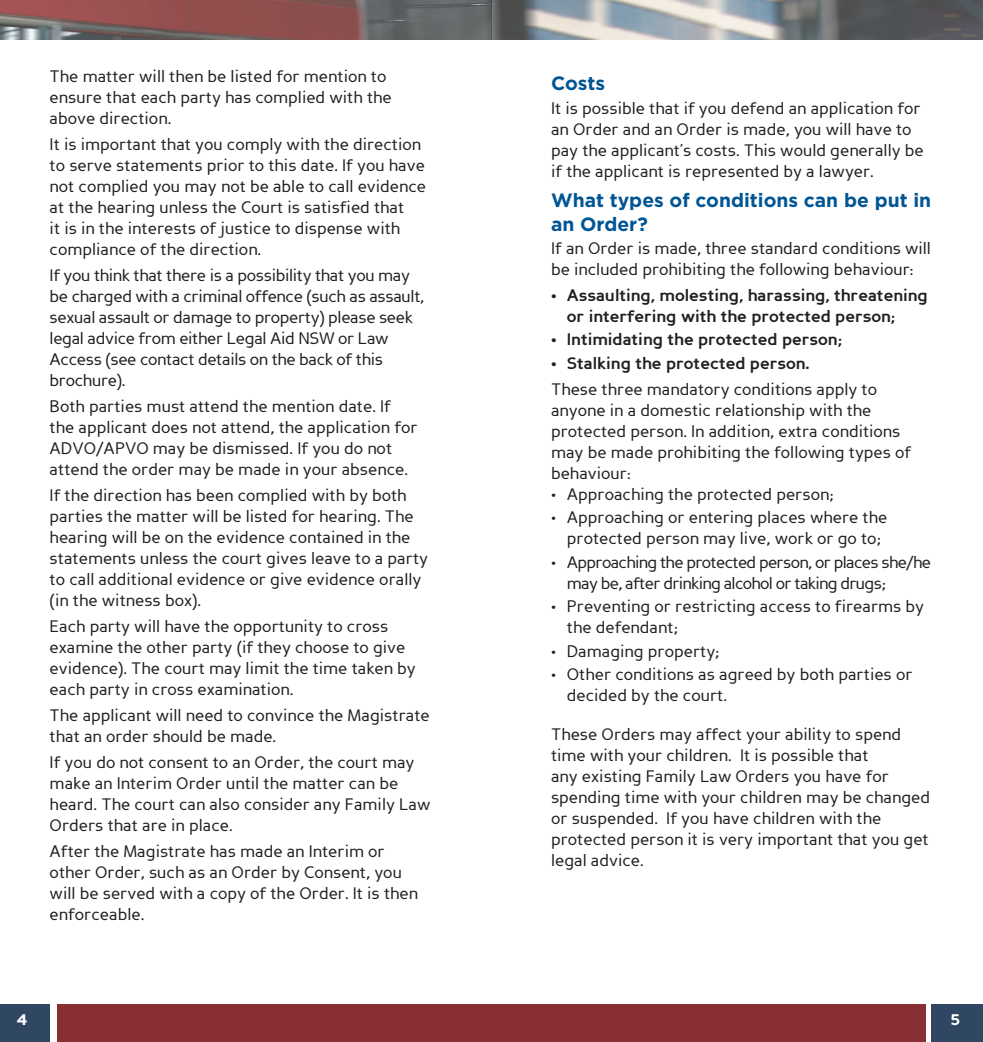
<style>
.page{position:relative;width:983px;height:1042px;background:#fff}
.page>*{position:absolute;margin:0;border:0;box-sizing:border-box;transform-origin:0 0}
.t1{font:700 19.25px/23.1px "Gotham";color:#005594}
.t2{font:700 19.25px "Perspective Sans";color:#fff}
.t3{font:16.62px/21px "Perspective Sans";color:#231f20}
.t4{font:16.62px/21px "Perspective Sans";letter-spacing:-.02em;color:#231f20}
.t5{font:700 16.62px/21px "Perspective Sans";color:#231f20}
.t6{font:16.62px/21px "Perspective Sans";letter-spacing:-.04em;color:#231f20}
</style>
<div class="page">
<div style="left:931px;top:1004px;width:51px;height:38px;background:#304764"></div>
<div style="left:0;top:1004px;width:50px;height:38px;background:#304764"></div>
<img style="left:0;top:0;width:982px;height:40px">
<div style="left:57px;top:1004px;width:868px;height:38px;background:#882f34"></div>
<p class="t3" style="left:50px;top:66px;width:343px">The matter will then be listed for mention to ensure that each party has complied with the above direction.</p>
<p class="t3" style="left:50px;top:134px;width:378px">It is important that you comply with the direction to serve statements prior to this date. If you have not complied you may not be able to call evidence at the hearing unless the Court is satisfied that<br>it is in the interests of justice to dispense with compliance of the direction.</p>
<p class="t4" style="left:50px;top:265px;width:376px">If you think that there is a possibility that you may be charged with a criminal offence (such as assault, sexual assault or damage to property) please seek legal advice from either Legal Aid NSW or Law Access (see contact details on the back of this brochure).</p>
<p class="t3" style="left:50px;top:396px;width:369px">Both parties must attend the mention date. If the applicant does not attend, the application for ADVO/APVO may be dismissed. If you do not attend the order may be made in your absence.</p>
<p class="t3" style="left:50px;top:485px;width:380px">If the direction has been complied with by both parties the matter will be listed for hearing. The hearing will be on the evidence contained in the statements unless the court gives leave to a party to call additional evidence or give evidence orally (in the witness box).</p>
<p class="t3" style="left:50px;top:616px;width:367px">Each party will have the opportunity to cross examine the other party (if they choose to give evidence). The court may limit the time taken by each party in cross examination.</p>
<p class="t3" style="left:50px;top:705px;width:381px">The applicant will need to convince the Magistrate that an order should be made.</p>
<p class="t3" style="left:50px;top:752px;width:382px">If you do not consent to an Order, the court may make an Interim Order until the matter can be heard. The court can also consider any Family Law Orders that are in place.</p>
<p class="t3" style="left:50px;top:841px;width:370px">After the Magistrate has made an Interim or other Order, such as an Order by Consent, you will be served with a copy of the Order. It is then enforceable.</p>
<p class="t1" style="left:551px;top:71px;width:55px">Costs</p>
<p class="t3" style="left:551px;top:98px;width:374px">It is possible that if you defend an application for an Order and an Order is made, you will have to pay the applicant’s costs. This would generally be if the applicant is represented by a lawyer.</p>
<p class="t1" style="left:551px;top:188px;width:381px">What types of conditions can be put in an Order?</p>
<p class="t3" style="left:551px;top:238px;width:381px">If an Order is made, three standard conditions will be included prohibiting the following behaviour:</p>
<p class="t5" style="left:566px;top:285px;width:362px;text-indent:-16px">• Assaulting, molesting, harassing, threatening or interfering with the protected person;</p>
<p class="t5" style="left:551px;top:329px;width:292px">• Intimidating the protected person;</p>
<p class="t5" style="left:551px;top:353px;width:260px">• Stalking the protected person.</p>
<p class="t3" style="left:551px;top:379px;width:362px">These three mandatory conditions apply to anyone in a domestic relationship with the protected person. In addition, extra conditions may be made prohibiting the following types of behaviour:</p>
<p class="t3" style="left:551px;top:484px;width:284px">• Approaching the protected person;</p>
<p class="t3" style="left:551px;top:507px;width:338px;text-align:center">• Approaching or entering places where the protected person may live, work or go to;</p>
<p class="t6" style="left:566px;top:552px;width:365px;text-indent:-16px">• Approaching the protected person, or places she/he may be, after drinking alcohol or taking drugs;</p>
<p class="t3" style="left:566px;top:596px;width:359px;text-indent:-16px">• Preventing or restricting access to firearms by the defendant;</p>
<p class="t3" style="left:551px;top:641px;width:170px">• Damaging property;</p>
<p class="t3" style="left:566px;top:664px;width:347px;text-indent:-16px">• Other conditions as agreed by both parties or decided by the court.</p>
<p class="t3" style="left:551px;top:724px;width:380px">These Orders may affect your ability to spend time with your children. It is possible that<br>any existing Family Law Orders you have for spending time with your children may be changed or suspended. If you have children with the protected person it is very important that you get legal advice.</p>
<p class="t2" style="left:17px;top:1007px;width:12px">4</p>
<p class="t2" style="left:949px;top:1007px;width:12px">5</p>
</div>
